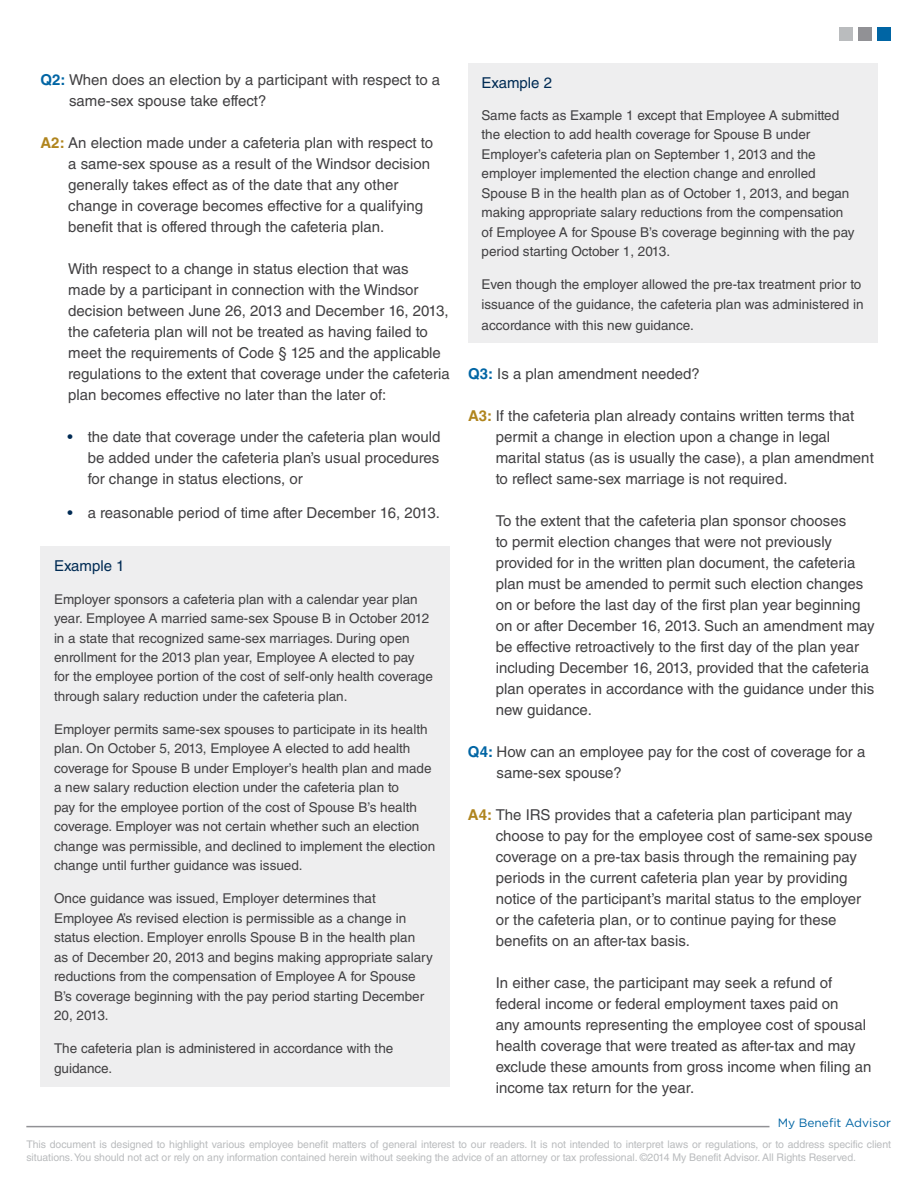
<style>
.page{position:relative;width:918px;height:1188px;background:#fff}
.page>*{position:absolute;margin:0;border:0;box-sizing:border-box;transform-origin:0 0}
.t1{font:15px/21px "Helvetica LT Std";color:#414042}
.t2{font:15px "Helvetica LT Std";color:#002b54}
.t3{font:13.5px/19.5px "Helvetica LT Std";color:#414042}
.t4{font:12px "Gotham HTF";color:#0065a4}
.t5{font:10.5px/12.6px "Helvetica LT Std";letter-spacing:-.005em;color:#babcbe}
.s1{font-weight:700;color:#0065a4}
.s2{font-weight:700;color:#b0851e}
.s3{color:#002b54}
</style>
<div class="page">
<div style="left:878px;top:27px;width:13px;height:13px;background:#0065a4"></div>
<div style="left:858px;top:27px;width:14px;height:13px;background:#919195"></div>
<div style="left:839px;top:27px;width:14px;height:13px;background:#babcbe"></div>
<hr style="left:26px;top:1126px;width:744px;height:1px;background:#919195">
<div style="left:40px;top:546px;width:410px;height:541px;background:#eeeeef"></div>
<div style="left:468px;top:64px;width:410px;height:279px;background:#eeeeef"></div>
<p class="t1" style="left:69px;top:69px;width:373px;text-indent:-29px"><span class="s1">Q2:</span> When does an election by a participant with respect to a same-sex spouse take effect?</p>
<p class="t1" style="left:68px;top:132px;width:366px;text-indent:-28px"><span class="s2">A2:</span> An election made under a cafeteria plan with respect to a same-sex spouse as a result of the Windsor decision generally takes effect as of the date that any other change in coverage becomes effective for a qualifying benefit that is offered through the cafeteria plan.</p>
<p class="t1" style="left:68px;top:258px;width:383px">With respect to a change in status election that was made by a participant in connection with the Windsor decision between June 26, 2013 and December 16, 2013, the cafeteria plan will not be treated as having failed to meet the requirements of Code § 125 and the applicable regulations to the extent that coverage under the cafeteria plan becomes effective no later than the later of:</p>
<p class="t1" style="left:88px;top:426px;width:354px;text-align:justify;text-indent:-20px"><span class="s3">•</span> the date that coverage under the cafeteria plan would be added under the cafeteria plan’s usual procedures for change in status elections, or</p>
<p class="t1" style="left:67px;top:502px;width:374px"><span class="s3">•</span> a reasonable period of time after December 16, 2013.</p>
<p class="t2" style="left:54px;top:557px;width:72px">Example 1</p>
<p class="t3" style="left:54px;top:589px;width:380px">Employer sponsors a cafeteria plan with a calendar year plan year. Employee A married same-sex Spouse B in October 2012 in a state that recognized same-sex marriages. During open enrollment for the 2013 plan year, Employee A elected to pay for the employee portion of the cost of self-only health coverage through salary reduction under the cafeteria plan.</p>
<p class="t3" style="left:54px;top:719px;width:383px">Employer permits same-sex spouses to participate in its health plan. On October 5, 2013, Employee A elected to add health coverage for Spouse B under Employer’s health plan and made a new salary reduction election under the cafeteria plan to<br>pay for the employee portion of the cost of Spouse B’s health coverage. Employer was not certain whether such an election change was permissible, and declined to implement the election change until further guidance was issued.</p>
<p class="t3" style="left:54px;top:889px;width:380px">Once guidance was issued, Employer determines that Employee A’s revised election is permissible as a change in status election. Employer enrolls Spouse B in the health plan<br>as of December 20, 2013 and begins making appropriate salary reductions from the compensation of Employee A for Spouse B’s coverage beginning with the pay period starting December 20, 2013.</p>
<p class="t3" style="left:54px;top:1039px;width:341px">The cafeteria plan is administered in accordance with the guidance.</p>
<p class="t2" style="left:482px;top:74px;width:72px">Example 2</p>
<p class="t3" style="left:482px;top:105px;width:375px">Same facts as Example 1 except that Employee A submitted the election to add health coverage for Spouse B under Employer’s cafeteria plan on September 1, 2013 and the employer implemented the election change and enrolled Spouse B in the health plan as of October 1, 2013, and began making appropriate salary reductions from the compensation of Employee A for Spouse B’s coverage beginning with the pay period starting October 1, 2013.</p>
<p class="t3" style="left:482px;top:275px;width:384px">Even though the employer allowed the pre-tax treatment prior to issuance of the guidance, the cafeteria plan was administered in</p>
<p class="t3" style="left:482px;top:315px;width:214px">accordance with this new guidance.</p>
<p class="t1" style="left:468px;top:363px;width:233px"><span class="s1">Q3:</span> Is a plan amendment needed?</p>
<p class="t1" style="left:496px;top:405px;width:380px;text-indent:-28px"><span class="s2">A3:</span> If the cafeteria plan already contains written terms that permit a change in election upon a change in legal marital status (as is usually the case), a plan amendment to reflect same-sex marriage is not required.</p>
<p class="t1" style="left:496px;top:510px;width:380px">To the extent that the cafeteria plan sponsor chooses<br>to permit election changes that were not previously provided for in the written plan document, the cafeteria plan must be amended to permit such election changes on or before the last day of the first plan year beginning on or after December 16, 2013. Such an amendment may be effective retroactively to the first day of the plan year including December 16, 2013, provided that the cafeteria plan operates in accordance with the guidance under this new guidance.</p>
<p class="t1" style="left:497px;top:741px;width:370px;text-indent:-29px"><span class="s1">Q4:</span> How can an employee pay for the cost of coverage for a same-sex spouse?</p>
<p class="t1" style="left:496px;top:804px;width:378px;text-indent:-28px"><span class="s2">A4:</span> The IRS provides that a cafeteria plan participant may choose to pay for the employee cost of same-sex spouse coverage on a pre-tax basis through the remaining pay periods in the current cafeteria plan year by providing notice of the participant’s marital status to the employer or the cafeteria plan, or to continue paying for these benefits on an after-tax basis.</p>
<p class="t1" style="left:496px;top:972px;width:377px">In either case, the participant may seek a refund of federal income or federal employment taxes paid on<br>any amounts representing the employee cost of spousal health coverage that were treated as after-tax and may exclude these amounts from gross income when filing an income tax return for the year.</p>
<p class="t4" style="left:778px;top:1116px;width:115px">My Benefit Advisor</p>
<p class="t5" style="left:26px;top:1138px;width:866px">This document is designed to highlight various employee benefit matters of general interest to our readers. It is not intended to interpret laws or regulations, or to address specific client situations. You should not act or rely on any information contained herein without seeking the advice of an attorney or tax professional. ©2014 My Benefit Advisor. All Rights Reserved.</p>
</div>
